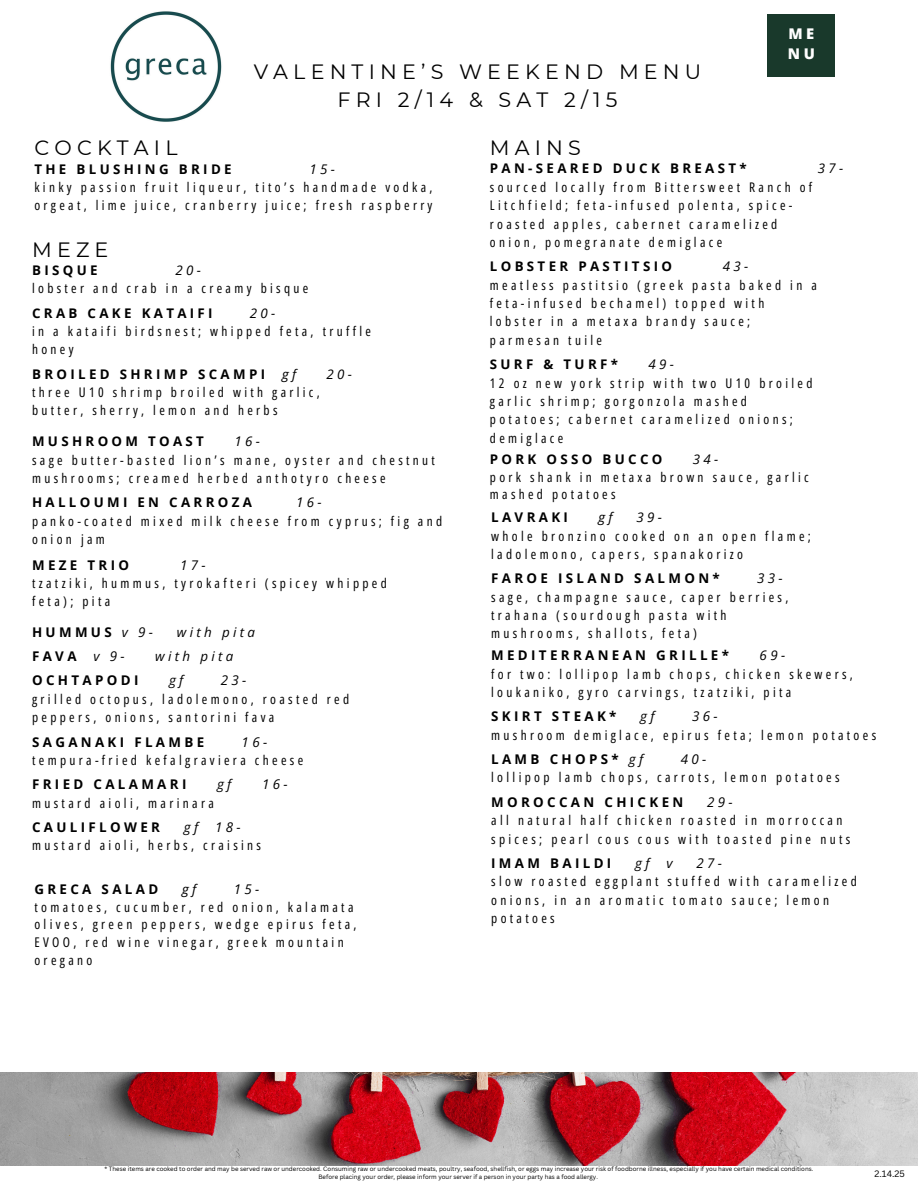
<style>
.page{position:relative;width:918px;height:1188px;background:#fff}
.page>*{position:absolute;margin:0;border:0;box-sizing:border-box;transform-origin:0 0}
.t1{font:20.7px/28px "Montserrat";letter-spacing:.25em;color:#000;text-align:center}
.t2{font:800 14.7px/20.2px "Open Sans";color:#fff}
.t3{font:13.35px/18.3px "Open Sans Condensed";letter-spacing:.25em;color:#000}
.t4{font:700 13.35px "Open Sans";letter-spacing:.25em;color:#000}
.t5{font:italic 13.35px "Open Sans";letter-spacing:.25em;color:#000}
.t6{font:9px "Canva Sans";color:#000}
.t7{font:6.15px "Canva Sans";color:#000}
.s1{font-family:"Open Sans";font-style:italic}
.s2{font-weight:400;font-style:italic}
</style>
<div class="page">
<div style="left:768px;top:14px;width:67px;height:63px;background:#19392b"></div>
<img style="left:110px;top:11px;width:112px;height:111px">
<img style="left:0;top:1073px;width:918px;height:92px">
<h3 class="t1" style="left:34px;top:134px;width:145px">COCKTAIL</h3>
<h3 class="t1" style="left:254px;top:58px;width:449px">VALENTINE’S WEEKEND MENU<br>FRI 2/14 &amp; SAT 2/15</h3>
<h3 class="t1" style="left:490px;top:134px;width:93px">MAINS</h3>
<p class="t2" style="left:788px;top:23px;width:29px">M E<br>N U</p>
<h3 class="t4" style="left:34px;top:159px;width:199px">THE BLUSHING BRIDE</h3>
<h3 class="t3" style="left:34px;top:159px;width:400px;text-indent:275px"><span class="s1">15-<br></span>kinky passion fruit liqueur, tito’s handmade vodka, orgeat, lime juice, cranberry juice; fresh raspberry</h3>
<h3 class="t1" style="left:32px;top:235px;width:78px">MEZE</h3>
<h3 class="t3" style="left:32px;top:260px;width:278px;text-indent:143px"><span class="s1">20-<br></span>lobster and crab in a creamy bisque</h3>
<h3 class="t4" style="left:32px;top:303px;width:182px">CRAB CAKE KATAIFI</h3>
<h3 class="t4" style="left:32px;top:261px;width:67px">BISQUE</h3>
<h3 class="t3" style="left:32px;top:303px;width:340px;text-indent:218px"><span class="s1">20-<br></span>in a kataifi birdsnest; whipped feta, truffle honey</h3>
<h1 class="t4" style="left:32px;top:364px;width:234px">BROILED SHRIMP SCAMPI</h1>
<h1 class="t5" style="left:282px;top:364px;width:16px">g f</h1>
<h1 class="t5" style="left:327px;top:364px;width:27px">20-</h1>
<h1 class="t3" style="left:32px;top:383px;width:289px">three U10 shrimp broiled with garlic, butter, sherry, lemon and herbs</h1>
<h3 class="t4" style="left:32px;top:432px;width:173px">MUSHROOM TOAST</h3>
<h3 class="t3" style="left:32px;top:432px;width:404px;text-indent:202px"><span class="s1">16-<br></span>sage butter-basted lion’s mane, oyster and chestnut mushrooms; creamed herbed anthotyro cheese</h3>
<h3 class="t4" style="left:32px;top:493px;width:221px">HALLOUMI EN CARROZA</h3>
<h3 class="t3" style="left:32px;top:493px;width:412px;text-indent:264px"><span class="s1">16-<br></span>panko-coated mixed milk cheese from cyprus; fig and onion jam</h3>
<p class="t4" style="left:32px;top:555px;width:99px">MEZE TRIO</p>
<p class="t3" style="left:32px;top:555px;width:356px;text-indent:148px"><span class="s1">17-<br></span>tzatziki, hummus, tyrokafteri (spicey whipped feta); pita</p>
<p class="t4" style="left:32px;top:622px;width:122px">HUMMUS <span class="s2">v 9-</span></p>
<p class="t5" style="left:177px;top:622px;width:80px">with pita</p>
<h2 class="t4" style="left:32px;top:647px;width:46px">FAVA</h2>
<h2 class="t5" style="left:94px;top:647px;width:33px">v 9-</h2>
<h2 class="t5" style="left:155px;top:647px;width:80px">with pita</h2>
<h1 class="t4" style="left:32px;top:671px;width:108px">OCHTAPODI</h1>
<h1 class="t5" style="left:169px;top:671px;width:16px">gf</h1>
<h1 class="t3" style="left:32px;top:671px;width:319px;text-indent:189px"><span class="s1">23-<br></span>grilled octopus, ladolemono, roasted red peppers, onions, santorini fava</h1>
<h1 class="t4" style="left:32px;top:732px;width:174px">SAGANAKI FLAMBE</h1>
<h1 class="t3" style="left:32px;top:732px;width:273px;text-indent:210px"><span class="s1">16- </span>tempura-fried kefalgraviera cheese</h1>
<h3 class="t4" style="left:32px;top:775px;width:156px">FRIED CALAMARI</h3>
<h3 class="t5" style="left:217px;top:775px;width:16px">gf</h3>
<h3 class="t5" style="left:262px;top:775px;width:27px">16-</h3>
<h3 class="t3" style="left:32px;top:793px;width:183px">mustard aioli, marinara</h3>
<h1 class="t4" style="left:32px;top:818px;width:129px">CAULIFLOWER</h1>
<h1 class="t5" style="left:184px;top:818px;width:16px">gf</h1>
<h1 class="t3" style="left:32px;top:818px;width:231px;text-indent:183px"><span class="s1">18- </span>mustard aioli, herbs, craisins</h1>
<h3 class="t4" style="left:34px;top:880px;width:125px">GRECA SALAD</h3>
<h3 class="t5" style="left:182px;top:880px;width:16px">g f</h3>
<h3 class="t3" style="left:34px;top:880px;width:324px;line-height:17.9px;text-indent:199px"><span class="s1">15-<br></span>tomatoes, cucumber, red onion, kalamata olives, green peppers, wedge epirus feta,<br>EVOO, red wine vinegar, greek mountain oregano</h3>
<h3 class="t4" style="left:490px;top:159px;width:258px">PAN-SEARED DUCK BREAST*</h3>
<h3 class="t5" style="left:818px;top:159px;width:27px">37-</h3>
<h3 class="t3" style="left:490px;top:178px;width:324px">sourced locally from Bittersweet Ranch of Litchfield; feta-infused polenta, spice&shy;roasted apples, cabernet caramelized onion, pomegranate demiglace</h3>
<h3 class="t4" style="left:490px;top:257px;width:184px">LOBSTER PASTITSIO</h3>
<h3 class="t3" style="left:490px;top:257px;width:329px;text-indent:233px"><span class="s1">43-<br></span>meatless pastitsio (greek pasta baked in a feta-infused bechamel) topped with lobster in a metaxa brandy sauce; parmesan tuile</h3>
<h3 class="t4" style="left:490px;top:355px;width:130px">SURF &amp; TURF*</h3>
<h3 class="t3" style="left:490px;top:355px;width:324px;text-indent:159px"><span class="s1">49-<br></span>12 oz new york strip with two U10 broiled garlic shrimp; gorgonzola mashed potatoes; cabernet caramelized onions; demiglace</h3>
<h3 class="t4" style="left:490px;top:450px;width:174px">PORK OSSO BUCCO</h3>
<h3 class="t3" style="left:490px;top:450px;width:320px;line-height:17.7px;text-indent:203px"><span class="s1">34-<br></span>pork shank in metaxa brown sauce, garlic mashed potatoes</h3>
<h3 class="t4" style="left:491px;top:508px;width:78px">LAVRAKI</h3>
<h3 class="t5" style="left:599px;top:508px;width:16px">g f</h3>
<h3 class="t3" style="left:491px;top:508px;width:321px;text-indent:145px"><span class="s1">39-<br></span>whole bronzino cooked on an open flame; ladolemono, capers, spanakorizo</h3>
<h3 class="t4" style="left:491px;top:569px;width:230px">FAROE ISLAND SALMON*</h3>
<h3 class="t3" style="left:491px;top:569px;width:299px;text-indent:266px"><span class="s1">33- </span>sage, champagne sauce, caper berries, trahana (sourdough pasta with mushrooms, shallots, feta)</h3>
<h3 class="t4" style="left:491px;top:646px;width:239px">MEDITERRANEAN GRILLE*</h3>
<h3 class="t3" style="left:491px;top:646px;width:363px;text-indent:268px"><span class="s1">69-<br></span>for two: lollipop lamb chops, chicken skewers, loukaniko, gyro carvings, tzatziki, pita</h3>
<h3 class="t4" style="left:491px;top:707px;width:127px">SKIRT STEAK*</h3>
<h3 class="t5" style="left:640px;top:707px;width:16px">gf</h3>
<h3 class="t3" style="left:491px;top:707px;width:386px;text-indent:201px"><span class="s1">36-<br></span>mushroom demiglace, epirus feta; lemon potatoes</h3>
<h3 class="t4" style="left:491px;top:750px;width:154px">LAMB CHOPS* <span class="s2">gf</span></h3>
<h3 class="t3" style="left:491px;top:750px;width:350px;text-indent:190px"><span class="s1">40-<br></span>lollipop lamb chops, carrots, lemon potatoes</h3>
<h3 class="t4" style="left:491px;top:793px;width:194px">MOROCCAN CHICKEN</h3>
<h3 class="t3" style="left:491px;top:792px;width:361px;text-indent:216px"><span class="s1">29-<br></span>all natural half chicken roasted in morroccan spices; pearl cous cous with toasted pine nuts</h3>
<h3 class="t4" style="left:491px;top:854px;width:122px">IMAM BAILDI</h3>
<h3 class="t5" style="left:635px;top:854px;width:16px">gf</h3>
<h3 class="t5" style="left:667px;top:854px;width:8px">v</h3>
<h3 class="t3" style="left:491px;top:853px;width:367px;text-indent:205px"><span class="s1">27-<br></span>slow roasted eggplant stuffed with caramelized onions, in an aromatic tomato sauce; lemon potatoes</h3>
<h3 class="t7" style="left:105px;top:1165px;width:710px">* These items are cooked to order and may be served raw or undercooked. Consuming raw or undercooked meats, poultry, seafood, shellfish, or eggs may increase your risk of foodborne illness, especially if you have certain medical conditions.</h3>
<h3 class="t7" style="left:318px;top:1173px;width:281px">Before placing your order, please inform your server if a person in your party has a food allergy.</h3>
<h3 class="t6" style="left:875px;top:1167px;width:32px">2.14.25</h3>
</div>
